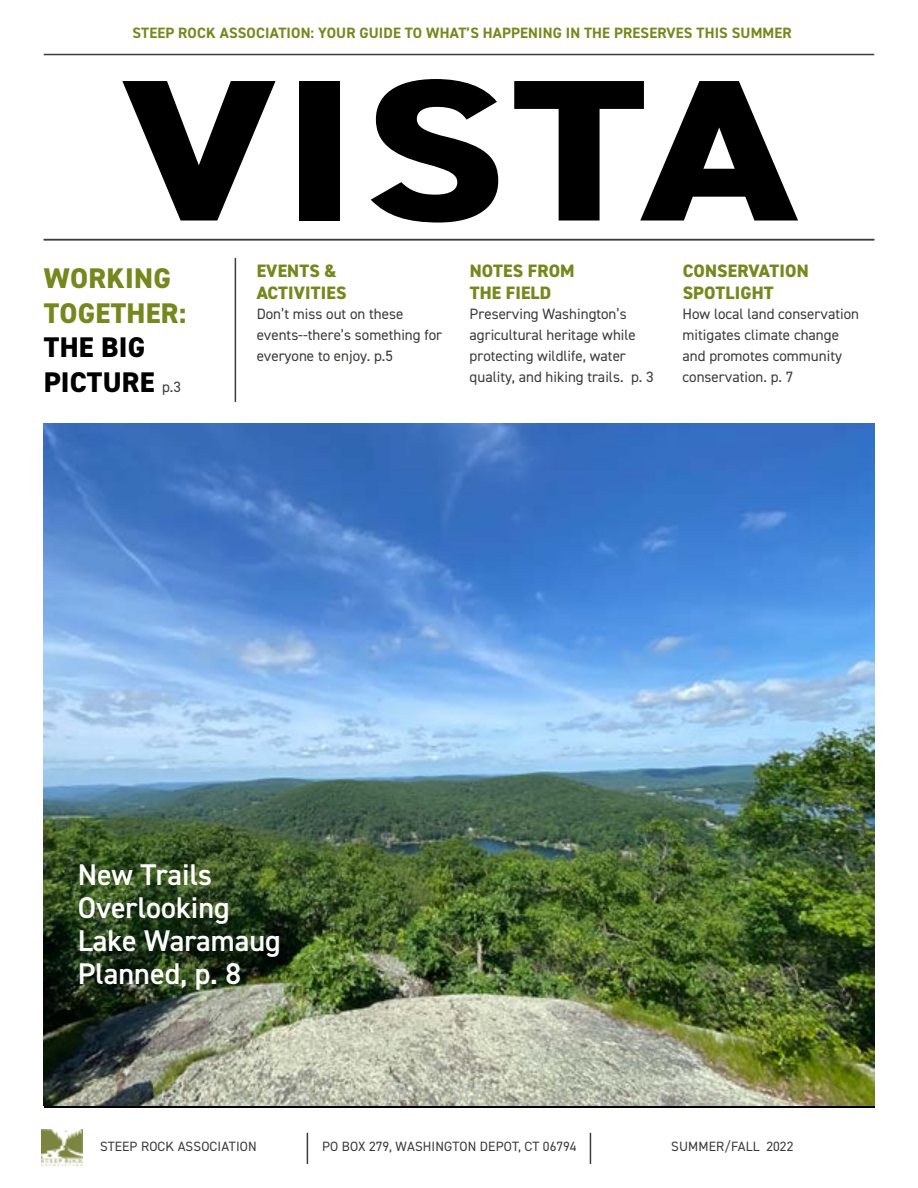
<style>
.page{position:relative;width:918px;height:1188px;background:#fff}
.page>*{position:absolute;margin:0;border:0;box-sizing:border-box;transform-origin:0 0}
.t1{font:800 202.2px "DIN2014";letter-spacing:.025em;color:#000;scale:1.22 1}
.t2{font:600 30px/33px "DIN2014";color:#fff}
.t3{font:800 28.5px/34.5px "DIN2014";letter-spacing:.01em;color:#76881d}
.t4{font:800 28.5px/34.5px "DIN2014";letter-spacing:.01em;color:#000}
.t5{font:800 18px/21px "DIN2014";letter-spacing:.01em;color:#76881d}
.t6{font:15px/21px "DIN2014";color:#3c3c3b}
.t7{font:700 15px "DIN2014";letter-spacing:.01em;color:#76881d}
.t8{font:13.5px "DIN2014";letter-spacing:.01em;color:#3c3c3b}
.s1{font-weight:400;font-size:15px;color:#3c3c3b}
</style>
<div class="page">
<img style="left:44px;top:424px;width:830px;height:682px">
<hr style="left:44px;top:54px;width:830px;height:1px;background:#3c3c3b">
<hr style="left:307px;top:1133px;width:1px;height:31px;background:#3c3c3b">
<hr style="left:590px;top:1133px;width:1px;height:31px;background:#3c3c3b">
<hr style="left:235px;top:258px;width:1px;height:144px;background:#3c3c3b">
<hr style="left:44px;top:239px;width:830px;height:1px;background:#3c3c3b">
<img style="left:42px;top:1130px;width:41px;height:36px">
<p class="t7" style="left:133px;top:22px;width:661px">STEEP ROCK ASSOCIATION: YOUR GUIDE TO WHAT’S HAPPENING IN THE PRESERVES THIS SUMMER</p>
<h1 class="t1" style="left:122px;top:16px;width:553px">VISTA</h1>
<h3 class="t3" style="left:44px;top:261px;width:144px">WORKING<br>TOGETHER:</h3>
<h3 class="t4" style="left:44px;top:330px;width:138px">THE BIG<br>PICTURE <span class="s1">p.3</span></h3>
<p class="t5" style="left:257px;top:261px;width:91px">EVENTS &amp;<br>ACTIVITIES</p>
<p class="t6" style="left:257px;top:304px;width:187px">Don’t miss out on these events--there’s something for everyone to enjoy. p.5</p>
<p class="t5" style="left:470px;top:261px;width:107px">NOTES FROM<br>THE FIELD</p>
<p class="t6" style="left:470px;top:304px;width:185px">Preserving Washington’s agricultural heritage while protecting wildlife, water quality, and hiking trails. p. 3</p>
<p class="t5" style="left:683px;top:261px;width:128px">CONSERVATION<br>SPOTLIGHT</p>
<p class="t6" style="left:683px;top:304px;width:178px">How local land conservation mitigates climate change and promotes community conservation. p. 7</p>
<h2 class="t2" style="left:78px;top:858px;width:205px">New Trails<br>Overlooking<br>Lake Waramaug<br>Planned, p. 8</h2>
<p class="t8" style="left:100px;top:1137px;width:158px">STEEP ROCK ASSOCIATION</p>
<p class="t8" style="left:322px;top:1137px;width:256px">PO BOX 279, WASHINGTON DEPOT, CT 06794</p>
<p class="t8" style="left:671px;top:1137px;width:124px">SUMMER/FALL 2022</p>
</div>
